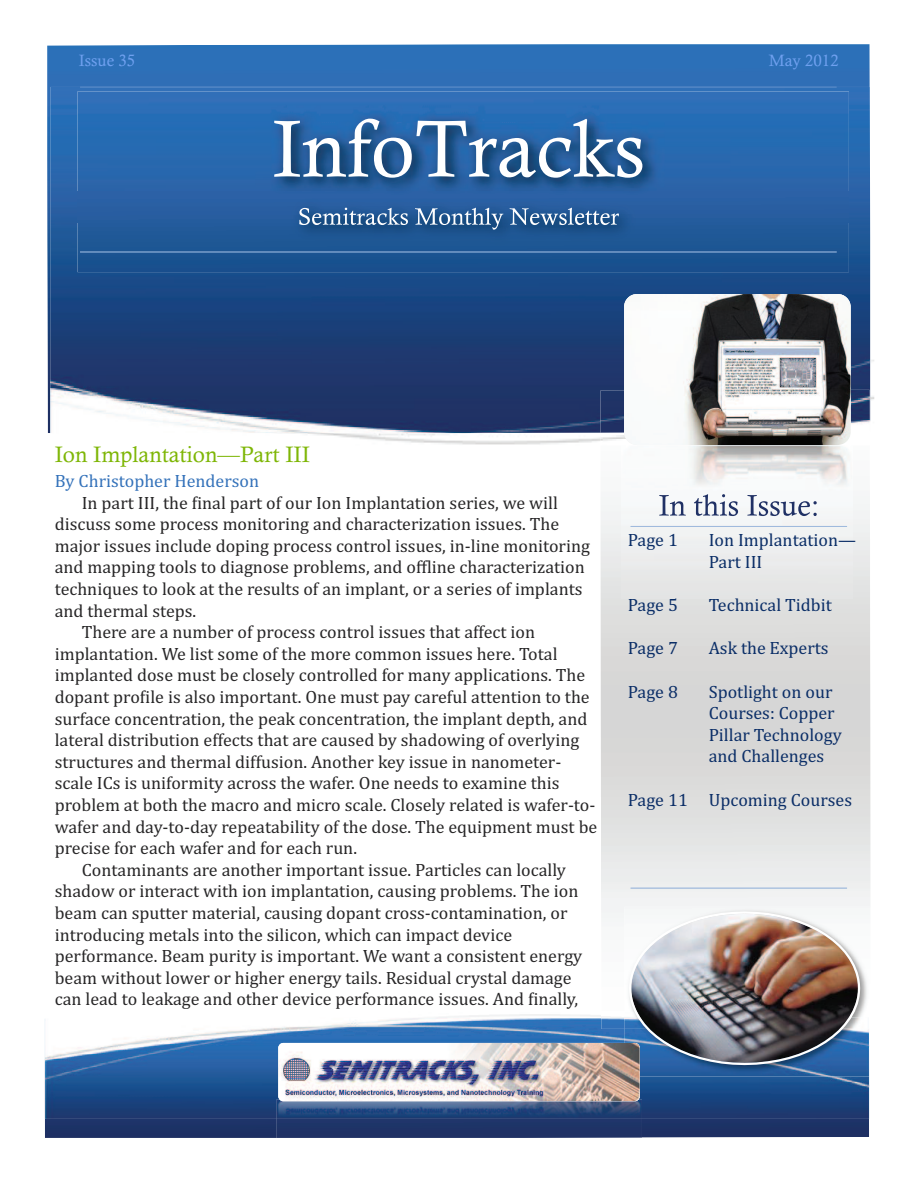
<style>
.page{position:relative;width:918px;height:1188px;background:#fff}
.page>*{position:absolute;margin:0;border:0;box-sizing:border-box;transform-origin:0 0}
.t1{font:22.5px "Calisto";color:#7eb606}
.t2{font:18px "Cambria";color:#272627}
.t3{font:18px/21.6px "Cambria";color:#0b2e67}
.t4{font:18px "Cambria";color:#3472ba}
.t5{font:16.5px "Calisto";color:#6fa0ef}
</style>
<div class="page">
<div style="left:45px;top:1119px;width:824px;height:19px;background:#1d3265"></div>
<img style="left:45px;top:1017px;width:824px;height:102px">
<img style="left:47px;top:44px;width:823px;height:389px">
<img style="left:870px;top:197px;width:4px;height:224px">
<img style="left:50px;top:87px;width:820px;height:346px">
<img style="left:601px;top:390px;width:269px;height:43px">
<img style="left:624px;top:907px;width:247px;height:110px">
<img style="left:624px;top:1017px;width:246px;height:59px">
<img style="left:629px;top:911px;width:231px;height:154px">
<img style="left:624px;top:294px;width:227px;height:151px">
<div style="left:276px;top:1119px;width:366px;height:19px;background:#1f3467"></div>
<img style="left:278px;top:1043px;width:362px;height:58px;border-radius:5px">
<svg style="left:80px;top:87px;width:757px;height:1px"></svg>
<svg style="left:630px;top:526px;width:217px;height:1px"></svg>
<hr style="left:630px;top:888px;width:217px;height:1px;background:#759dd2">
<img style="left:77px;top:91px;width:772px;height:101px">
<svg style="left:274px;top:119px;width:368px;height:59px"></svg>
<img style="left:77px;top:222px;width:772px;height:50px">
<img style="left:80px;top:252px;width:757px;height:1px">
<div style="left:77px;top:192px;width:772px;height:30px;background:#295fa2"></div>
<svg style="left:299px;top:208px;width:109px;height:17px;background:#5980ac"></svg>
<svg style="left:415px;top:208px;width:88px;height:22px;background:#4c76a2"></svg>
<svg style="left:510px;top:208px;width:109px;height:17px;background:#577eaa"></svg>
<svg style="left:659px;top:495px;width:27px;height:21px"></svg>
<svg style="left:694px;top:494px;width:44px;height:22px"></svg>
<svg style="left:747px;top:495px;width:70px;height:21px"></svg>
<p class="t5" style="left:79px;top:50px;width:58px">Issue 35</p>
<p class="t5" style="left:769px;top:50px;width:71px">May 2012</p>
<p class="t1" style="left:55px;top:441px;width:257px">Ion Implantation—Part III</p>
<p class="t4" style="left:55px;top:470px;width:206px">By Christopher Henderson</p>
<p class="t2" style="left:82px;top:492px;width:478px">In part III, the final part of our Ion Implantation series, we will</p>
<p class="t2" style="left:55px;top:513px;width:506px">discuss some process monitoring and characterization issues. The</p>
<p class="t2" style="left:55px;top:535px;width:537px">major issues include doping process control issues, in-line monitoring</p>
<p class="t2" style="left:55px;top:557px;width:532px">and mapping tools to diagnose problems, and offline characterization</p>
<p class="t2" style="left:55px;top:578px;width:529px">techniques to look at the results of an implant, or a series of implants</p>
<p class="t2" style="left:55px;top:600px;width:143px">and thermal steps.</p>
<p class="t2" style="left:82px;top:621px;width:455px">There are a number of process control issues that affect ion</p>
<p class="t2" style="left:55px;top:643px;width:504px">implantation. We list some of the more common issues here. Total</p>
<p class="t2" style="left:55px;top:665px;width:532px">implanted dose must be closely controlled for many applications. The</p>
<p class="t2" style="left:55px;top:686px;width:537px">dopant profile is also important. One must pay careful attention to the</p>
<p class="t2" style="left:55px;top:708px;width:534px">surface concentration, the peak concentration, the implant depth, and</p>
<p class="t2" style="left:55px;top:729px;width:526px">lateral distribution effects that are caused by shadowing of overlying</p>
<p class="t2" style="left:55px;top:751px;width:508px">structures and thermal diffusion. Another key issue in nanometer-</p>
<p class="t2" style="left:55px;top:773px;width:506px">scale ICs is uniformity across the wafer. One needs to examine this</p>
<p class="t2" style="left:55px;top:794px;width:542px">problem at both the macro and micro scale. Closely related is wafer-to-</p>
<p class="t2" style="left:55px;top:816px;width:544px">wafer and day-to-day repeatability of the dose. The equipment must be</p>
<p class="t2" style="left:55px;top:837px;width:304px">precise for each wafer and for each run.</p>
<p class="t2" style="left:82px;top:859px;width:486px">Contaminants are another important issue. Particles can locally</p>
<p class="t2" style="left:55px;top:881px;width:525px">shadow or interact with ion implantation, causing problems. The ion</p>
<p class="t2" style="left:55px;top:902px;width:514px">beam can sputter material, causing dopant cross-contamination, or</p>
<p class="t2" style="left:55px;top:924px;width:459px">introducing metals into the silicon, which can impact device</p>
<p class="t2" style="left:55px;top:945px;width:529px">performance. Beam purity is important. We want a consistent energy</p>
<p class="t2" style="left:55px;top:967px;width:518px">beam without lower or higher energy tails. Residual crystal damage</p>
<p class="t2" style="left:55px;top:989px;width:525px">can lead to leakage and other device performance issues. And finally,</p>
<p class="t3" style="left:628px;top:529px;width:52px">Page 1</p>
<p class="t3" style="left:709px;top:529px;width:149px">Ion Implantation—<br>Part III</p>
<p class="t3" style="left:628px;top:594px;width:52px">Page 5</p>
<p class="t3" style="left:709px;top:594px;width:125px">Technical Tidbit</p>
<p class="t3" style="left:628px;top:637px;width:52px">Page 7</p>
<p class="t3" style="left:709px;top:637px;width:121px">Ask the Experts</p>
<p class="t3" style="left:628px;top:681px;width:52px">Page 8</p>
<p class="t3" style="left:709px;top:681px;width:135px">Spotlight on our<br>Courses: Copper<br>Pillar Technology and Challenges</p>
<p class="t3" style="left:628px;top:789px;width:226px">Page 11 Upcoming Courses</p>
</div>
